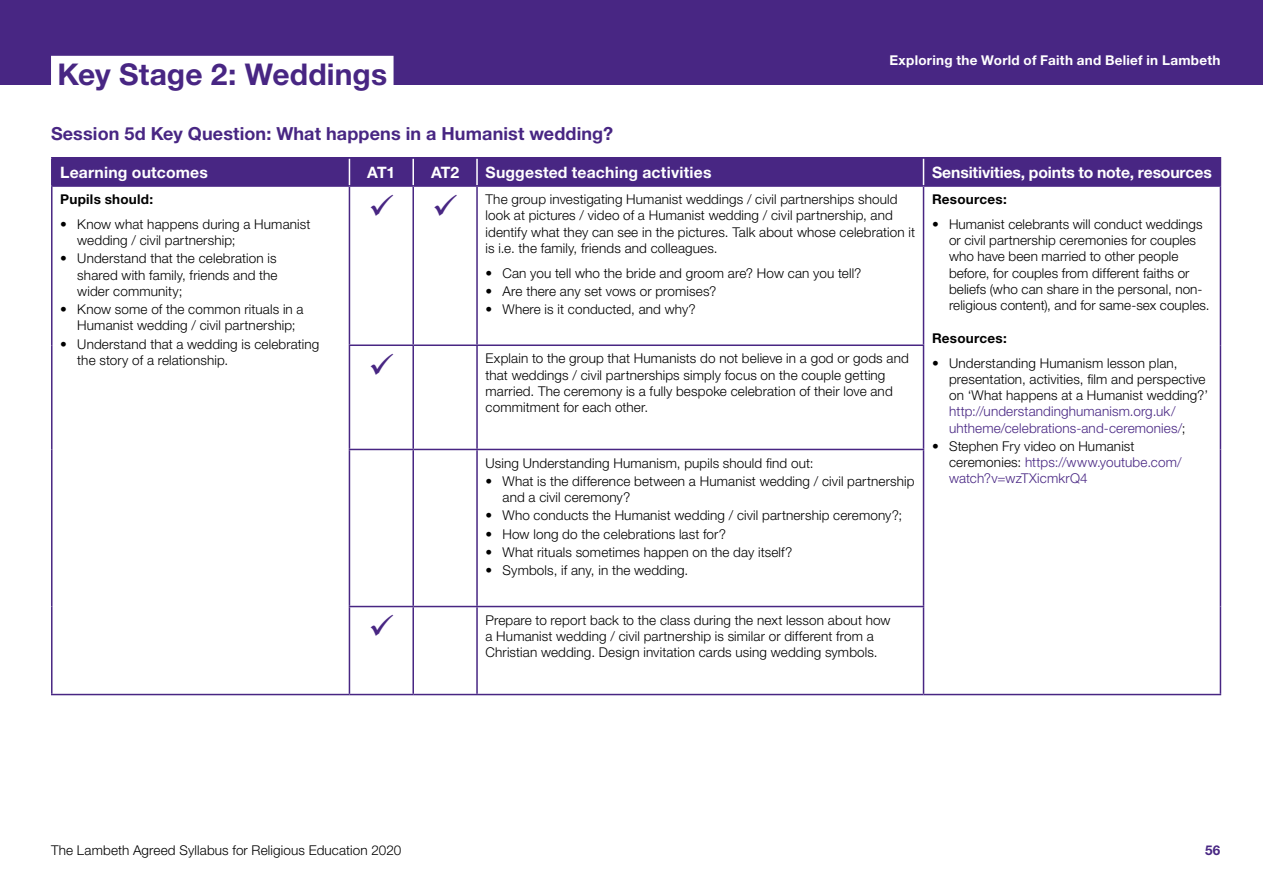
<style>
.page{position:relative;width:1263px;height:893px;background:#fff}
.page>*{position:absolute;margin:0;border:0;box-sizing:border-box;transform-origin:0 0}
.t1{font:700 30px "Helvetica Neue LT Std";letter-spacing:.005em;color:#482683}
.t2{font:700 18px "Helvetica Neue LT Std";letter-spacing:.005em;color:#482683}
.t3{font:700 15.75px "Helvetica Neue LT Std";letter-spacing:.005em;color:#fff}
.t4{font:300 13.5px/16.2px "Helvetica Neue LT Std";letter-spacing:.01em;color:#000}
.t5{font:300 13.5px/16.2px "Helvetica Neue LT Std";letter-spacing:.01em;color:#482683}
.t6{font:700 13.5px "Helvetica Neue LT Std";letter-spacing:.02em;color:#fff}
.t7{font:700 13.5px "Helvetica Neue LT Std";letter-spacing:.015em;color:#000}
.t8{font:700 13.5px "Helvetica Neue LT Std";color:#482683}
.s1{color:#000}
</style>
<div class="page">
<div style="left:0;top:0;width:1263px;height:85px;background:#482683"></div>
<div style="left:51px;top:56px;width:342px;height:42px;background:#fff"></div>
<div style="left:52px;top:158px;width:297px;height:28px;background:#482683"></div>
<div style="left:349px;top:158px;width:64px;height:28px;background:#482683"></div>
<div style="left:413px;top:158px;width:64px;height:28px;background:#482683"></div>
<div style="left:477px;top:158px;width:446px;height:28px;background:#482683"></div>
<div style="left:923px;top:158px;width:297px;height:28px;background:#482683"></div>
<svg style="left:349px;top:159px;width:1px;height:26px"></svg>
<hr style="left:412px;top:159px;width:2px;height:26px;background:#fff">
<hr style="left:476px;top:159px;width:2px;height:26px;background:#fff">
<svg style="left:923px;top:159px;width:1px;height:26px"></svg>
<hr style="left:349px;top:187px;width:1px;height:157px;background:#482683">
<hr style="left:412px;top:187px;width:2px;height:157px;background:#482683">
<hr style="left:476px;top:187px;width:2px;height:157px;background:#482683">
<hr style="left:923px;top:187px;width:1px;height:157px;background:#482683">
<hr style="left:349px;top:344px;width:64px;height:2px;background:#482683">
<hr style="left:349px;top:346px;width:1px;height:103px;background:#482683">
<hr style="left:413px;top:344px;width:64px;height:2px;background:#482683">
<hr style="left:412px;top:346px;width:2px;height:103px;background:#482683">
<hr style="left:477px;top:344px;width:447px;height:2px;background:#482683">
<hr style="left:476px;top:346px;width:2px;height:103px;background:#482683">
<hr style="left:923px;top:346px;width:1px;height:103px;background:#482683">
<hr style="left:349px;top:449px;width:64px;height:1px;background:#482683">
<hr style="left:349px;top:450px;width:1px;height:156px;background:#482683">
<hr style="left:413px;top:449px;width:64px;height:1px;background:#482683">
<hr style="left:412px;top:450px;width:2px;height:156px;background:#482683">
<hr style="left:477px;top:449px;width:447px;height:1px;background:#482683">
<hr style="left:476px;top:450px;width:2px;height:156px;background:#482683">
<hr style="left:923px;top:450px;width:1px;height:156px;background:#482683">
<hr style="left:349px;top:606px;width:64px;height:1px;background:#482683">
<hr style="left:349px;top:607px;width:1px;height:87px;background:#482683">
<hr style="left:413px;top:606px;width:64px;height:1px;background:#482683">
<hr style="left:412px;top:607px;width:2px;height:87px;background:#482683">
<hr style="left:477px;top:606px;width:447px;height:1px;background:#482683">
<hr style="left:476px;top:607px;width:2px;height:87px;background:#482683">
<hr style="left:923px;top:607px;width:1px;height:87px;background:#482683">
<hr style="left:51px;top:157px;width:298px;height:2px;background:#482683">
<hr style="left:51px;top:159px;width:2px;height:26px;background:#482683">
<hr style="left:349px;top:157px;width:64px;height:2px;background:#482683">
<hr style="left:413px;top:157px;width:64px;height:2px;background:#482683">
<hr style="left:477px;top:157px;width:446px;height:2px;background:#482683">
<hr style="left:51px;top:185px;width:298px;height:2px;background:#482683">
<hr style="left:51px;top:187px;width:2px;height:158px;background:#482683">
<hr style="left:349px;top:185px;width:64px;height:2px;background:#482683">
<hr style="left:413px;top:185px;width:64px;height:2px;background:#482683">
<hr style="left:477px;top:185px;width:446px;height:2px;background:#482683">
<hr style="left:1220px;top:187px;width:1px;height:158px;background:#482683">
<hr style="left:51px;top:345px;width:2px;height:104px;background:#482683">
<hr style="left:1220px;top:345px;width:1px;height:104px;background:#482683">
<hr style="left:51px;top:449px;width:2px;height:157px;background:#482683">
<hr style="left:1220px;top:449px;width:1px;height:157px;background:#482683">
<hr style="left:51px;top:606px;width:2px;height:88px;background:#482683">
<hr style="left:1220px;top:606px;width:1px;height:88px;background:#482683">
<hr style="left:51px;top:694px;width:298px;height:1px;background:#482683">
<hr style="left:349px;top:694px;width:64px;height:1px;background:#482683">
<hr style="left:413px;top:694px;width:64px;height:1px;background:#482683">
<hr style="left:477px;top:694px;width:446px;height:1px;background:#482683">
<hr style="left:923px;top:694px;width:298px;height:1px;background:#482683">
<hr style="left:923px;top:157px;width:298px;height:2px;background:#482683">
<svg style="left:1220px;top:159px;width:1px;height:26px"></svg>
<hr style="left:923px;top:185px;width:298px;height:2px;background:#482683">
<svg style="left:412px;top:194px;width:1px;height:22px"></svg>
<h1 class="t1" style="left:57px;top:56px;width:331px">Key Stage 2: Weddings</h1>
<h2 class="t2" style="left:51px;top:123px;width:564px">Session 5d Key Question: What happens in a Humanist wedding?</h2>
<p class="t6" style="left:889px;top:52px;width:332px">Exploring the World of Faith and Belief in Lambeth</p>
<p class="t3" style="left:60px;top:162px;width:149px">Learning outcomes</p>
<p class="t3" style="left:367px;top:162px;width:30px">AT1</p>
<p class="t3" style="left:431px;top:162px;width:30px">AT2</p>
<p class="t3" style="left:485px;top:162px;width:227px">Suggested teaching activities</p>
<p class="t3" style="left:932px;top:162px;width:281px">Sensitivities, points to note, resources</p>
<p class="t7" style="left:60px;top:191px;width:94px">Pupils should:</p>
<p class="t4" style="left:77px;top:216px;width:235px;text-indent:-17px">• Know what happens during a Humanist wedding / civil partnership;</p>
<p class="t4" style="left:77px;top:250px;width:202px;text-align:justify;text-indent:-17px">• Understand that the celebration is shared with family, friends and the wider community;</p>
<p class="t4" style="left:77px;top:301px;width:228px;text-indent:-17px">• Know some of the common rituals in a<br>Humanist wedding / civil partnership;</p>
<p class="t4" style="left:77px;top:335px;width:244px;text-indent:-17px">• Understand that a wedding is celebrating the story of a relationship.</p>
<p class="t4" style="left:485px;top:191px;width:431px">The group investigating Humanist weddings / civil partnerships should look at pictures / video of a Humanist wedding / civil partnership, and identify what they can see in the pictures. Talk about whose celebration it is i.e. the family, friends and colleagues.</p>
<p class="t4" style="left:485px;top:264px;width:377px">• Can you tell who the bride and groom are? How can you tell?</p>
<p class="t4" style="left:485px;top:283px;width:232px">• Are there any set vows or promises?</p>
<p class="t4" style="left:485px;top:301px;width:212px">• Where is it conducted, and why?</p>
<p class="t7" style="left:932px;top:191px;width:76px">Resources:</p>
<p class="t4" style="left:949px;top:216px;width:262px;text-indent:-17px">• Humanist celebrants will conduct weddings or civil partnership ceremonies for couples who have been married to other people before, for couples from different faiths or beliefs (who can share in the personal, non&shy;religious content), and for same-sex couples.</p>
<p class="t7" style="left:932px;top:330px;width:76px">Resources:</p>
<p class="t4" style="left:949px;top:355px;width:261px;text-indent:-17px">• Understanding Humanism lesson plan, presentation, activities, film and perspective on ‘What happens at a Humanist wedding?’</p>
<p class="t5" style="left:949px;top:403px;width:238px">http://understandinghumanism.org.uk/ uhtheme/celebrations-and-ceremonies/<span class="s1">;</span></p>
<p class="t5" style="left:949px;top:438px;width:234px;text-indent:-17px"><span class="s1">• Stephen Fry video on Humanist ceremonies:</span> https://www.youtube.com/ watch?v=wzTXicmkrQ4</p>
<p class="t4" style="left:485px;top:350px;width:425px">Explain to the group that Humanists do not believe in a god or gods and that weddings / civil partnerships simply focus on the couple getting married. The ceremony is a fully bespoke celebration of their love and commitment for each other.</p>
<p class="t4" style="left:485px;top:454px;width:330px">Using Understanding Humanism, pupils should find out:</p>
<p class="t4" style="left:502px;top:473px;width:413px;text-indent:-17px">• What is the difference between a Humanist wedding / civil partnership and a civil ceremony?</p>
<p class="t4" style="left:485px;top:507px;width:418px">• Who conducts the Humanist wedding / civil partnership ceremony?;</p>
<p class="t4" style="left:485px;top:526px;width:242px">• How long do the celebrations last for?</p>
<p class="t4" style="left:485px;top:544px;width:308px">• What rituals sometimes happen on the day itself?</p>
<p class="t4" style="left:485px;top:562px;width:204px">• Symbols, if any, in the wedding.</p>
<p class="t4" style="left:485px;top:611px;width:407px">Prepare to report back to the class during the next lesson about how a Humanist wedding / civil partnership is similar or different from a<br>Christian wedding. Design invitation cards using wedding symbols.</p>
<p class="t4" style="left:51px;top:842px;width:352px">The Lambeth Agreed Syllabus for Religious Education 2020</p>
<p class="t8" style="left:1205px;top:842px;width:17px">56</p>
</div>
